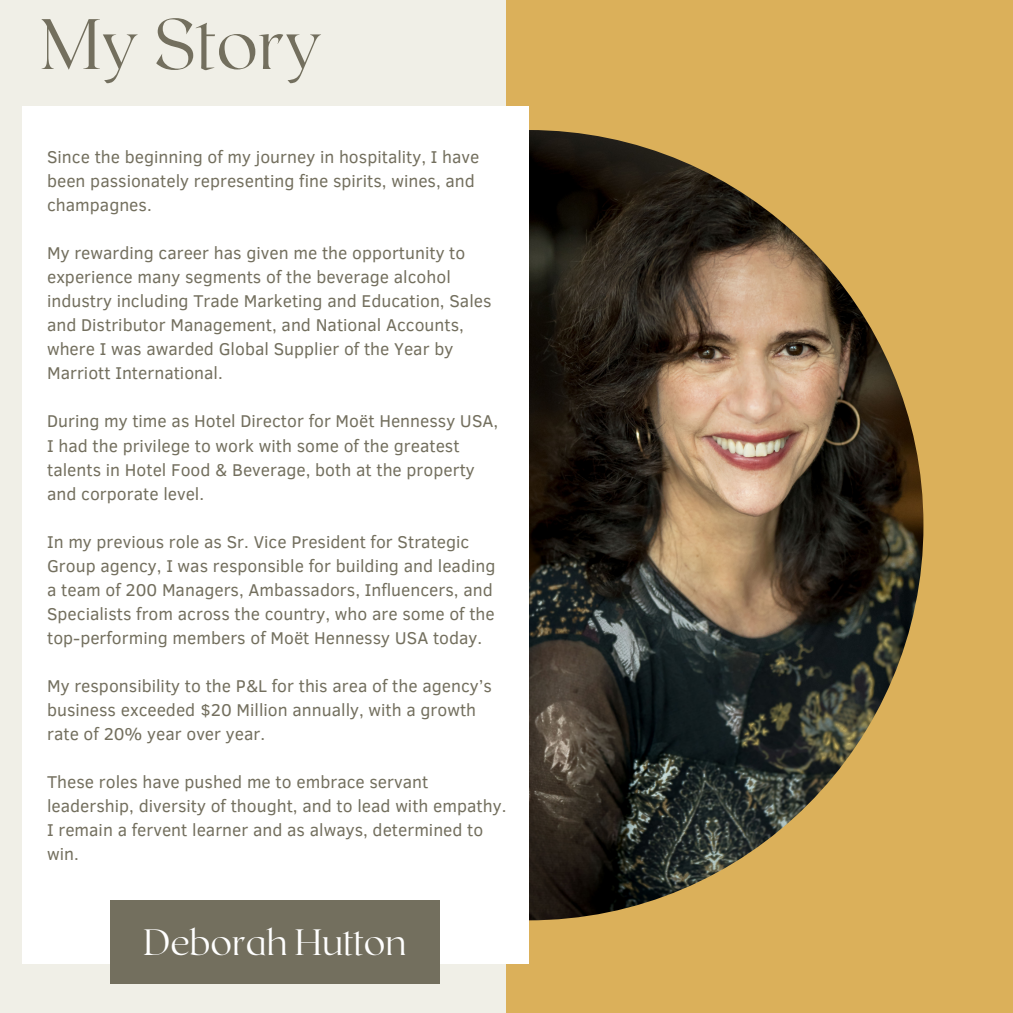
<style>
.page{position:relative;width:1013px;height:1013px;background:#fff}
.page>*{position:absolute;margin:0;border:0;box-sizing:border-box;transform-origin:0 0}
.t1{font:100 71.25px "Roxborough CF";color:#736f5e}
.t2{font:100 36.62px "Roxborough CF";color:#fff}
.t3{font:17.5px/24px "Clear Sans";color:#736f5e}
</style>
<div class="page">
<div style="left:0;top:0;width:1012px;height:1012px;background:#f0efe7"></div>
<div style="left:506px;top:0;width:506px;height:1012px;background:#dbb05a"></div>
<img style="left:528px;top:130px;width:395px;height:790px">
<div style="left:22px;top:106px;width:506px;height:857px;background:#fff"></div>
<div style="left:110px;top:900px;width:329px;height:83px;background:#736f5e"></div>
<h1 class="t1" style="left:41px;top:-2px;width:283px">My Story</h1>
<p class="t3" style="left:47px;top:144px;width:434px">Since the beginning of my journey in hospitality, I have been passionately representing fine spirits, wines, and champagnes.</p>
<p class="t3" style="left:47px;top:240px;width:446px">My rewarding career has given me the opportunity to experience many segments of the beverage alcohol industry including Trade Marketing and Education, Sales and Distributor Management, and National Accounts, where I was awarded Global Supplier of the Year by Marriott International.</p>
<p class="t3" style="left:47px;top:408px;width:452px">During my time as Hotel Director for Moët Hennessy USA, I had the privilege to work with some of the greatest talents in Hotel Food &amp; Beverage, both at the property and corporate level.</p>
<p class="t3" style="left:47px;top:528px;width:450px">In my previous role as Sr. Vice President for Strategic Group agency, I was responsible for building and leading a team of 200 Managers, Ambassadors, Influencers, and Specialists from across the country, who are some of the top-performing members of Moët Hennessy USA today.</p>
<p class="t3" style="left:47px;top:673px;width:446px">My responsibility to the P&amp;L for this area of the agency’s business exceeded $20 Million annually, with a growth rate of 20% year over year.</p>
<p class="t3" style="left:47px;top:769px;width:461px">These roles have pushed me to embrace servant leadership, diversity of thought, and to lead with empathy.<br>I remain a fervent learner and as always, determined to win.</p>
<h2 class="t2" style="left:144px;top:918px;width:264px">Deborah Hutton</h2>
</div>
